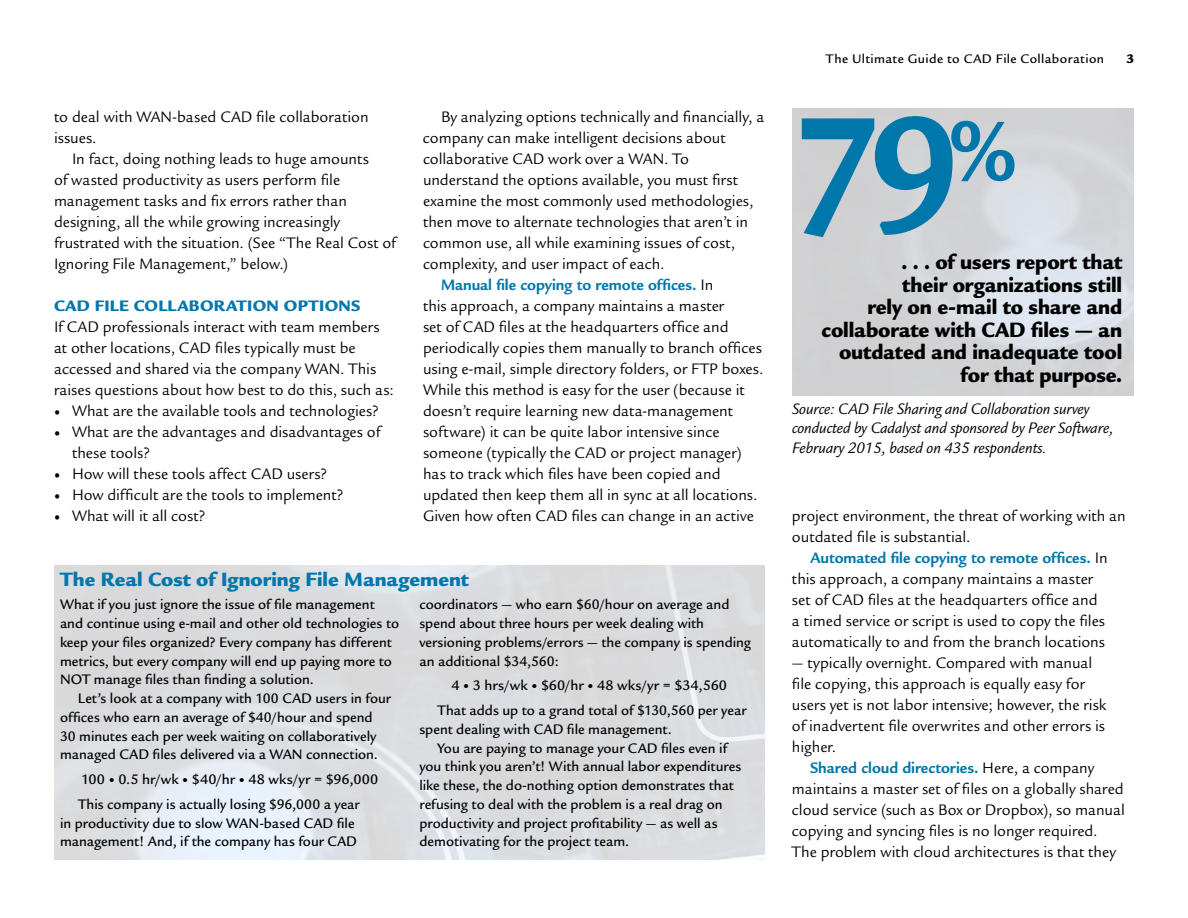
<style>
.page{position:relative;width:1188px;height:918px;background:#fff}
.page>*{position:absolute;margin:0;border:0;box-sizing:border-box;transform-origin:0 0}
.t1{font:700 180px "Legacy Sans Std";color:#0077ab;scale:.92 1}
.t2{font:900 22.5px/22.5px "Legacy Sans Std";letter-spacing:-.01em;color:#000;text-align:right;scale:.92 1}
.t3{font:900 21px "Legacy Sans Std";letter-spacing:-.005em;color:#0077ab}
.t4{font:16.5px/21px "Legacy Sans Std";color:#000}
.t5{font:italic 16.5px/19.5px "Legacy Sans Std";letter-spacing:-.005em;color:#000}
.t6{font:700 16.5px "Legacy Sans Std";color:#0077ab}
.t7{font:900 16.5px "Legacy Sans Std";letter-spacing:.02em;color:#0077ab}
.t8{font:500 15px/18.8px "Legacy Sans Std";color:#000}
.t9{font:500 13.5px "Legacy Sans Std";letter-spacing:.03em;color:#000}
.t10{font:900 13.5px "Legacy Sans Std";color:#000}
.s1{font-family:"Minion Pro"}
.s2{font-weight:400;color:#000}
.s3{font-weight:700;color:#0077ab}
.s4{font-weight:900;font-size:21px}
</style>
<div class="page">
<p class="t9" style="left:826px;top:51px;width:280px">The Ultimate Guide to CAD File Collaboration</p>
<p class="t10" style="left:1126px;top:51px;width:9px">3</p>
<p class="t4" style="left:54px;top:106px;width:316px">to deal with WAN-based CAD file collaboration issues.</p>
<p class="t4" style="left:54px;top:148px;width:343px;text-indent:18px">In fact, doing nothing leads to huge amounts<br>of wasted productivity as users perform file management tasks and fix errors rather than designing, all the while growing increasingly frustrated with the situation. (See “The Real Cost of Ignoring File Management,” below.)</p>
<p class="t7" style="left:54px;top:295px;width:308px">CAD FILE COLLABORATION OPTIONS</p>
<p class="t4" style="left:54px;top:316px;width:341px">If CAD professionals interact with team members at other locations, CAD files typically must be accessed and shared via the company WAN. This raises questions about how best to do this, such as:</p>
<p class="t4" style="left:54px;top:400px;width:327px"><span class="s1">•</span> What are the available tools and technologies?</p>
<p class="t4" style="left:72px;top:421px;width:310px;text-indent:-18px"><span class="s1">•</span> What are the advantages and disadvantages of these tools?</p>
<p class="t4" style="left:54px;top:463px;width:275px"><span class="s1">•</span> How will these tools affect CAD users?</p>
<p class="t4" style="left:54px;top:484px;width:291px"><span class="s1">•</span> How difficult are the tools to implement?</p>
<p class="t4" style="left:54px;top:505px;width:153px"><span class="s1">•</span> What will it all cost?</p>
<p class="t4" style="left:441px;top:106px;width:325px">By analyzing options technically and financially, a</p>
<p class="t4" style="left:423px;top:127px;width:304px">company can make intelligent decisions about</p>
<p class="t4" style="left:423px;top:148px;width:268px">collaborative CAD work over a WAN. To</p>
<p class="t4" style="left:423px;top:169px;width:317px">understand the options available, you must first</p>
<p class="t4" style="left:423px;top:190px;width:332px">examine the most commonly used methodologies,</p>
<p class="t4" style="left:423px;top:211px;width:327px">then move to alternate technologies that aren’t in</p>
<p class="t4" style="left:423px;top:232px;width:314px">common use, all while examining issues of cost,</p>
<p class="t4" style="left:423px;top:253px;width:243px">complexity, and user impact of each.</p>
<p class="t6" style="left:441px;top:275px;width:274px">Manual file copying to remote offices. <span class="s2">In</span></p>
<p class="t4" style="left:423px;top:295px;width:303px">this approach, a company maintains a master</p>
<p class="t4" style="left:423px;top:316px;width:307px">set of CAD files at the headquarters office and</p>
<p class="t4" style="left:423px;top:337px;width:340px">periodically copies them manually to branch offices</p>
<p class="t4" style="left:423px;top:358px;width:342px">using e-mail, simple directory folders, or FTP boxes.</p>
<p class="t4" style="left:423px;top:379px;width:323px">While this method is easy for the user (because it</p>
<p class="t4" style="left:423px;top:400px;width:312px">doesn’t require learning new data-management</p>
<p class="t4" style="left:423px;top:421px;width:298px">software) it can be quite labor intensive since</p>
<p class="t4" style="left:423px;top:442px;width:320px">someone (typically the CAD or project manager)</p>
<p class="t4" style="left:423px;top:463px;width:299px">has to track which files have been copied and</p>
<p class="t4" style="left:423px;top:484px;width:336px">updated then keep them all in sync at all locations.</p>
<p class="t4" style="left:423px;top:505px;width:332px">Given how often CAD files can change in an active</p>
<p class="t4" style="left:792px;top:505px;width:335px">project environment, the threat of working with an outdated file is substantial.</p>
<p class="t4" style="left:792px;top:547px;width:317px;text-indent:18px"><span class="s3">Automated file copying to remote offices.</span> In this approach, a company maintains a master set of CAD files at the headquarters office and a timed service or script is used to copy the files automatically to and from the branch locations</p>
<p class="t4" style="left:792px;top:652px;width:316px">— typically overnight. Compared with manual file copying, this approach is equally easy for users yet is not labor intensive; however, the risk of inadvertent file overwrites and other errors is higher.</p>
<p class="t4" style="left:792px;top:757px;width:334px;text-indent:18px"><span class="s3">Shared cloud directories.</span> Here, a company maintains a master set of files on a globally shared cloud service (such as Box or Dropbox), so manual copying and syncing files is no longer required.<br>The problem with cloud architectures is that they</p>
<h1 class="t1" style="left:792px;top:72px;width:246px">79<sup>%</sup></h1>
<h2 class="t2" style="left:822px;top:251px;width:328px">. . . of users report that<br>their organizations still<br>rely on e-mail to share and collaborate with CAD files — an outdated and inadequate tool for that purpose.</h2>
<p class="t5" style="left:792px;top:399px;width:323px">Source: CAD File Sharing and Collaboration survey conducted by Cadalyst and sponsored by Peer Software,<br>February 2015, based on 435 respondents.</p>
<p class="t3" style="left:60px;top:567px;width:411px">The Real Cost of Ignoring File Management</p>
<p class="t8" style="left:60px;top:595px;width:341px">What if you just ignore the issue of file management and continue using e-mail and other old technologies to keep your files organized? Every company has different metrics, but every company will end up paying more to NOT manage files than finding a solution.</p>
<p class="t8" style="left:60px;top:689px;width:333px;text-indent:18px">Let’s look at a company with 100 CAD users in four offices who earn an average of $40/hour and spend 30 minutes each per week waiting on collaboratively managed CAD files delivered via a WAN connection.</p>
<p class="t8" style="left:78px;top:767px;width:302px;line-height:24.8px">100 <span class="s4">∙</span> 0.5 hr/wk <span class="s4">∙</span> $40/hr <span class="s4">∙</span> 48 wks/yr = $96,000<br>This company is actually losing $96,000 a year</p>
<p class="t8" style="left:60px;top:814px;width:299px">in productivity due to slow WAN-based CAD file management! And, if the company has four CAD</p>
<p class="t8" style="left:419px;top:595px;width:333px">coordinators — who earn $60/hour on average and spend about three hours per week dealing with versioning problems/errors — the company is spending an additional $34,560:</p>
<p class="t8" style="left:437px;top:673px;width:311px;line-height:24.8px;text-align:center">4 <span class="s4">∙</span> 3 hrs/wk <span class="s4">∙</span> $60/hr <span class="s4">∙</span> 48 wks/yr = $34,560<br>That adds up to a grand total of $130,560 per year</p>
<p class="t8" style="left:419px;top:720px;width:254px">spent dealing with CAD file management.</p>
<p class="t8" style="left:437px;top:739px;width:291px">You are paying to manage your CAD files even if</p>
<p class="t8" style="left:419px;top:757px;width:323px">you think you aren’t! With annual labor expenditures</p>
<p class="t8" style="left:419px;top:776px;width:316px">like these, the do-nothing option demonstrates that</p>
<p class="t8" style="left:419px;top:795px;width:305px">refusing to deal with the problem is a real drag on</p>
<p class="t8" style="left:419px;top:814px;width:300px">productivity and project profitability — as well as</p>
<p class="t8" style="left:419px;top:832px;width:211px">demotivating for the project team.</p>
</div>
